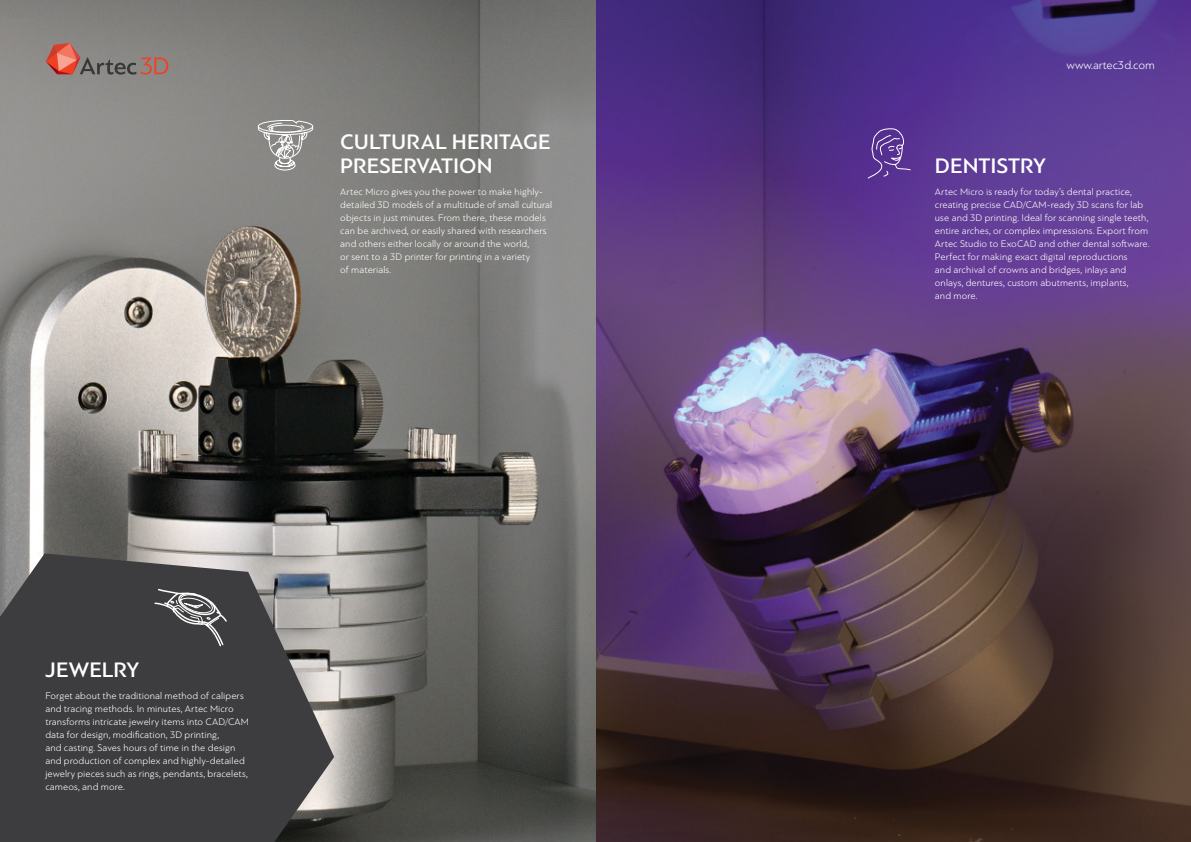
<style>
.page{position:relative;width:1191px;height:842px;background:#fff}
.page>*{position:absolute;margin:0;border:0;box-sizing:border-box;transform-origin:0 0}
.t1{font:500 22px/24px "PF Bague Sans Pro";letter-spacing:.005em;color:#fff}
.t2{font:300 12px "PF Bague Sans Pro";color:#fff}
.t3{font:300 10px/13px "PF Bague Sans Pro";letter-spacing:.01em;color:#fff}
</style>
<div class="page">
<img style="left:0;top:0;width:1191px;height:842px">
<svg style="left:46px;top:43px;width:122px;height:32px;background:#99766f"></svg>
<svg style="left:0;top:553px;width:334px;height:289px;background:#4e4d4e"></svg>
<svg style="left:257px;top:120px;width:56px;height:51px;background:#a2a19f"></svg>
<svg style="left:867px;top:127px;width:44px;height:52px;background:#68469c"></svg>
<svg style="left:154px;top:588px;width:74px;height:60px;background:#5c5c5d"></svg>
<h1 class="t1" style="left:340px;top:132px;width:212px">CULTURAL HERITAGE<br>PRESERVATION</h1>
<p class="t3" style="left:340px;top:185px;width:213px">Artec Micro gives you the power to make highly&shy;detailed 3D models of a multitude of small cultural objects in just minutes. From there, these models can be archived, or easily shared with researchers and others either locally or around the world,<br>or sent to a 3D printer for printing in a variety<br>of materials.</p>
<h1 class="t1" style="left:45px;top:660px;width:95px">JEWELRY</h1>
<p class="t3" style="left:45px;top:690px;width:205px">Forget about the traditional method of calipers and tracing methods. In minutes, Artec Micro transforms intricate jewelry items into CAD/CAM data for design, modification, 3D printing,<br>and casting. Saves hours of time in the design and production of complex and highly-detailed jewelry pieces such as rings, pendants, bracelets, cameos, and more.</p>
<p class="t2" style="left:1066px;top:60px;width:90px">www.artec3d.com</p>
<h1 class="t1" style="left:935px;top:156px;width:113px">DENTISTRY</h1>
<p class="t3" style="left:935px;top:186px;width:216px">Artec Micro is ready for today’s dental practice, creating precise CAD/CAM-ready 3D scans for lab use and 3D printing. Ideal for scanning single teeth, entire arches, or complex impressions. Export from Artec Studio to ExoCAD and other dental software.<br>Perfect for making exact digital reproductions<br>and archival of crowns and bridges, inlays and onlays, dentures, custom abutments, implants,<br>and more.</p>
</div>
